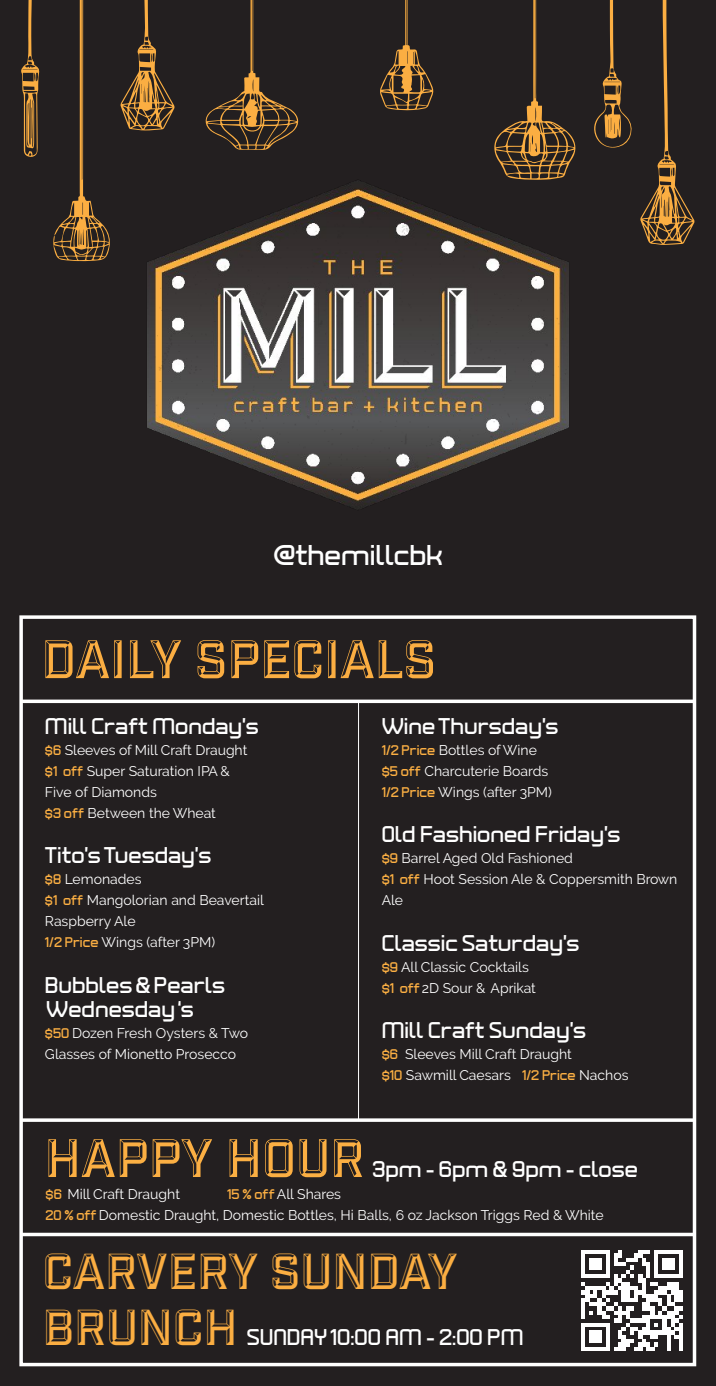
<style>
.page{position:relative;width:716px;height:1386px;background:#231f20}
.page>*{position:absolute;margin:0;border:0;box-sizing:border-box;transform-origin:0 0}
.t1{font:52.5px "Industry Inc Bevel";color:#fbae42}
.t2{font:52.5px "Industry Inc Bevel";color:#fbaf43}
.t3{font:49px "Industry Inc Bevel";color:#fbae42}
.t4{font:28.7px "Tenby Six";color:#fff}
.t5{font:22.75px/23.8px "Tenby Six";color:#fff}
.t6{font:14px/21px "Raleway";color:#fff}
.s1{font-family:"Tenby Six";color:#fbaf43}
.s2{font-family:"Industry Inc Bevel";font-size:49px;color:#fbae42}
</style>
<div class="page">
<img style="left:147px;top:181px;width:422px;height:328px">
<svg style="left:53px;top:0;width:57px;height:262px"></svg>
<svg style="left:494px;top:0;width:82px;height:180px"></svg>
<svg style="left:205px;top:0;width:94px;height:150px"></svg>
<svg style="left:120px;top:0;width:55px;height:131px"></svg>
<svg style="left:380px;top:0;width:53px;height:110px"></svg>
<svg style="left:594px;top:0;width:100px;height:245px"></svg>
<svg style="left:21px;top:0;width:18px;height:157px"></svg>
<div style="left:19px;top:615px;width:677px;height:751px;border:4px solid #fff"></div>
<hr style="left:21px;top:700px;width:673px;height:3px;background:#fff">
<hr style="left:21px;top:1233px;width:673px;height:3px;background:#fff">
<hr style="left:358px;top:701px;width:1px;height:419px;background:#fff">
<svg style="left:21px;top:1118px;width:673px;height:4px;background:#e3e3e3"></svg>
<svg style="left:581px;top:1250px;width:101px;height:101px"></svg>
<h3 class="t4" style="left:273px;top:543px;width:171px">@themillcbk</h3>
<h1 class="t1" style="left:41px;top:639px;width:396px">DAILY SPECIALS</h1>
<h3 class="t5" style="left:45px;top:716px;width:215px">Mill Craft Monday’s</h3>
<p class="t6" style="left:45px;top:740px;width:204px"><span class="s1">$6</span> Sleeves of Mill Craft Draught <span class="s1">$1 off</span> Super Saturation IPA &amp;<br>Five of Diamonds<br><span class="s1">$3 off</span> Between the Wheat</p>
<h3 class="t5" style="left:45px;top:846px;width:168px">Tito’s Tuesday’s</h3>
<p class="t6" style="left:45px;top:869px;width:220px"><span class="s1">$8</span> Lemonades<br><span class="s1">$1 off</span> Mangolorian and Beavertail<br>Raspberry Ale<br><span class="s1">1/2 Price</span> Wings (after 3PM)</p>
<h3 class="t5" style="left:45px;top:975px;width:182px">Bubbles &amp; Pearls<br>Wednesday ‘s</h3>
<p class="t6" style="left:45px;top:1022px;width:205px"><span class="s1">$50</span> Dozen Fresh Oysters &amp; Two<br>Glasses of Mionetto Prosecco</p>
<h3 class="t5" style="left:382px;top:716px;width:178px">Wine Thursday’s</h3>
<p class="t6" style="left:382px;top:740px;width:172px"><span class="s1">1/2 Price</span> Bottles ofWine <span class="s1">$5 off</span> Charcuterie Boards<br><span class="s1">1/2 Price</span> Wings (after 3PM)</p>
<h3 class="t5" style="left:382px;top:825px;width:240px">Old Fashioned Friday’s</h3>
<p class="t6" style="left:382px;top:848px;width:297px"><span class="s1">$9</span> Barrel Aged Old Fashioned<br><span class="s1">$1 off</span> Hoot Session Ale &amp; Coppersmith Brown<br>Ale</p>
<h3 class="t5" style="left:382px;top:933px;width:199px">Classic Saturday’s</h3>
<p class="t6" style="left:382px;top:957px;width:156px"><span class="s1">$9</span> All Classic Cocktails <span class="s1">$1 off</span> 2D Sour &amp; Aprikat</p>
<h3 class="t5" style="left:382px;top:1021px;width:206px">Mill Craft Sunday’s</h3>
<p class="t6" style="left:382px;top:1044px;width:248px"><span class="s1">$6</span> Sleeves Mill Craft Draught<br><span class="s1">$10</span> Sawmill Caesars <span class="s1">1/2 Price</span> Nachos</p>
<h1 class="t2" style="left:44px;top:1138px;width:321px">HAPPY HOUR</h1>
<h3 class="t5" style="left:372px;top:1159px;width:267px">3pm - 6pm &amp; 9pm - close</h3>
<p class="t6" style="left:46px;top:1184px;width:136px"><span class="s1">$6</span> Mill Craft Draught</p>
<p class="t6" style="left:46px;top:1184px;width:559px;text-indent:182px"><span class="s1">15 % off</span> All Shares<br><span class="s1">20 % off</span> Domestic Draught, Domestic Bottles, Hi Balls, 6 oz Jackson Triggs Red &amp; White</p>
<h2 class="t3" style="left:42px;top:1252px;width:416px">CARVERY SUNDAY</h2>
<h3 class="t5" style="left:42px;top:1328px;width:482px"><span class="s2">BRUNCH</span> SUNDAY10:00 AM - 2:00 PM</h3>
</div>
